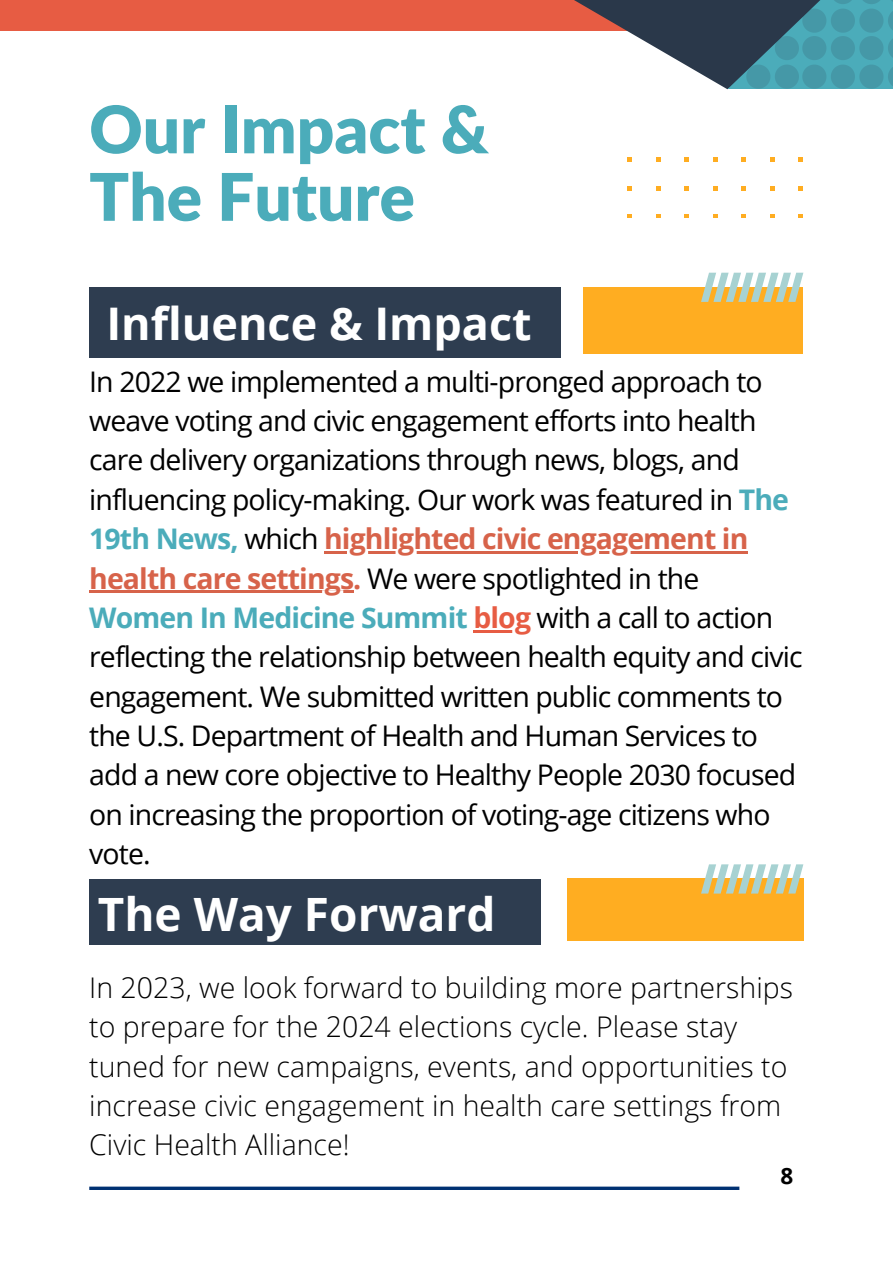
<style>
.page{position:relative;width:893px;height:1264px;background:#fff}
.page>*{position:absolute;margin:0;border:0;box-sizing:border-box;transform-origin:0 0}
.t1{font:900 65.55px/67.5px "Lato";color:#4bacba}
.t2{font:700 45.9px "Open Sans";color:#fff}
.t3{font:700 45px "Open Sans";color:#fff}
.t4{font:300 28.5px/39.3px "Open Sans";color:#000}
.t5{font:28.35px/39.3px "Open Sans";letter-spacing:-.03em;color:#000}
.t6{font:700 22.5px "Open Sans";color:#000}
.s1{font-weight:700;color:#4bacba}
.s2{font-weight:700;color:#d7634a}
.s3{font-weight:700;color:#e75c43}
</style>
<div class="page">
<div style="left:89px;top:287px;width:471px;height:71px;background:#2e3d50"></div>
<div style="left:89px;top:878px;width:451px;height:66px;background:#2e3d50"></div>
<hr style="left:324px;top:551px;width:423px;height:2px;background:#d7634a">
<hr style="left:89px;top:591px;width:264px;height:2px;background:#d7634a">
<hr style="left:473px;top:630px;width:57px;height:2px;background:#e75c43">
<hr style="left:89px;top:1186px;width:650px;height:3px;background:#003172">
<svg style="left:627px;top:157px;width:5px;height:5px"></svg>
<svg style="left:627px;top:186px;width:5px;height:4px"></svg>
<svg style="left:627px;top:214px;width:5px;height:4px"></svg>
<svg style="left:656px;top:157px;width:4px;height:5px"></svg>
<svg style="left:656px;top:186px;width:4px;height:4px"></svg>
<svg style="left:656px;top:214px;width:4px;height:4px"></svg>
<svg style="left:684px;top:157px;width:5px;height:5px"></svg>
<svg style="left:684px;top:186px;width:5px;height:4px"></svg>
<svg style="left:684px;top:214px;width:5px;height:4px"></svg>
<svg style="left:713px;top:157px;width:4px;height:5px"></svg>
<svg style="left:713px;top:186px;width:4px;height:4px"></svg>
<svg style="left:713px;top:214px;width:4px;height:4px"></svg>
<svg style="left:741px;top:157px;width:5px;height:5px"></svg>
<svg style="left:741px;top:186px;width:5px;height:4px"></svg>
<svg style="left:741px;top:214px;width:5px;height:4px"></svg>
<svg style="left:770px;top:157px;width:4px;height:5px"></svg>
<svg style="left:770px;top:186px;width:4px;height:4px"></svg>
<svg style="left:770px;top:214px;width:4px;height:4px"></svg>
<svg style="left:798px;top:157px;width:5px;height:5px"></svg>
<svg style="left:798px;top:186px;width:5px;height:4px"></svg>
<svg style="left:798px;top:214px;width:5px;height:4px"></svg>
<div style="left:0;top:0;width:699px;height:31px;background:#e75c43"></div>
<svg style="left:574px;top:0;width:153px;height:89px"></svg>
<svg style="left:727px;top:0;width:19px;height:89px;background:#2d4354"></svg>
<svg style="left:746px;top:0;width:146px;height:89px;background:#418b9a"></svg>
<div style="left:583px;top:287px;width:219px;height:67px;background:#ffad21"></div>
<svg style="left:701px;top:273px;width:102px;height:29px"></svg>
<div style="left:566px;top:878px;width:237px;height:62px;background:#ffad21"></div>
<svg style="left:701px;top:864px;width:102px;height:29px"></svg>
<h1 class="t1" style="left:89px;top:94px;width:401px">Our Impact &amp;<br>The Future</h1>
<h3 class="t3" style="left:106px;top:292px;width:427px">Influence &amp; Impact</h3>
<p class="t5" style="left:89px;top:361px;width:714px">In 2022 we implemented a multi-pronged approach to weave voting and civic engagement efforts into health care delivery organizations through news, blogs, and influencing policy-making. Our work was featured in <span class="s1">The 19th News,</span> which <span class="s2">highlighted civic engagement in health care settings.</span> We were spotlighted in the <span class="s1">Women In Medicine Summit</span> <span class="s3">blog</span> with a call to action reflecting the relationship between health equity and civic engagement. We submitted written public comments to the U.S. Department of Health and Human Services to add a new core objective to Healthy People 2030 focused on increasing the proportion of voting-age citizens who vote.</p>
<h2 class="t2" style="left:98px;top:881px;width:399px">The Way Forward</h2>
<p class="t4" style="left:89px;top:967px;width:705px">In 2023, we look forward to building more partnerships to prepare for the 2024 elections cycle. Please stay tuned for new campaigns, events, and opportunities to increase civic engagement in health care settings from Civic Health Alliance!</p>
<p class="t6" style="left:780px;top:1160px;width:14px">8</p>
</div>
